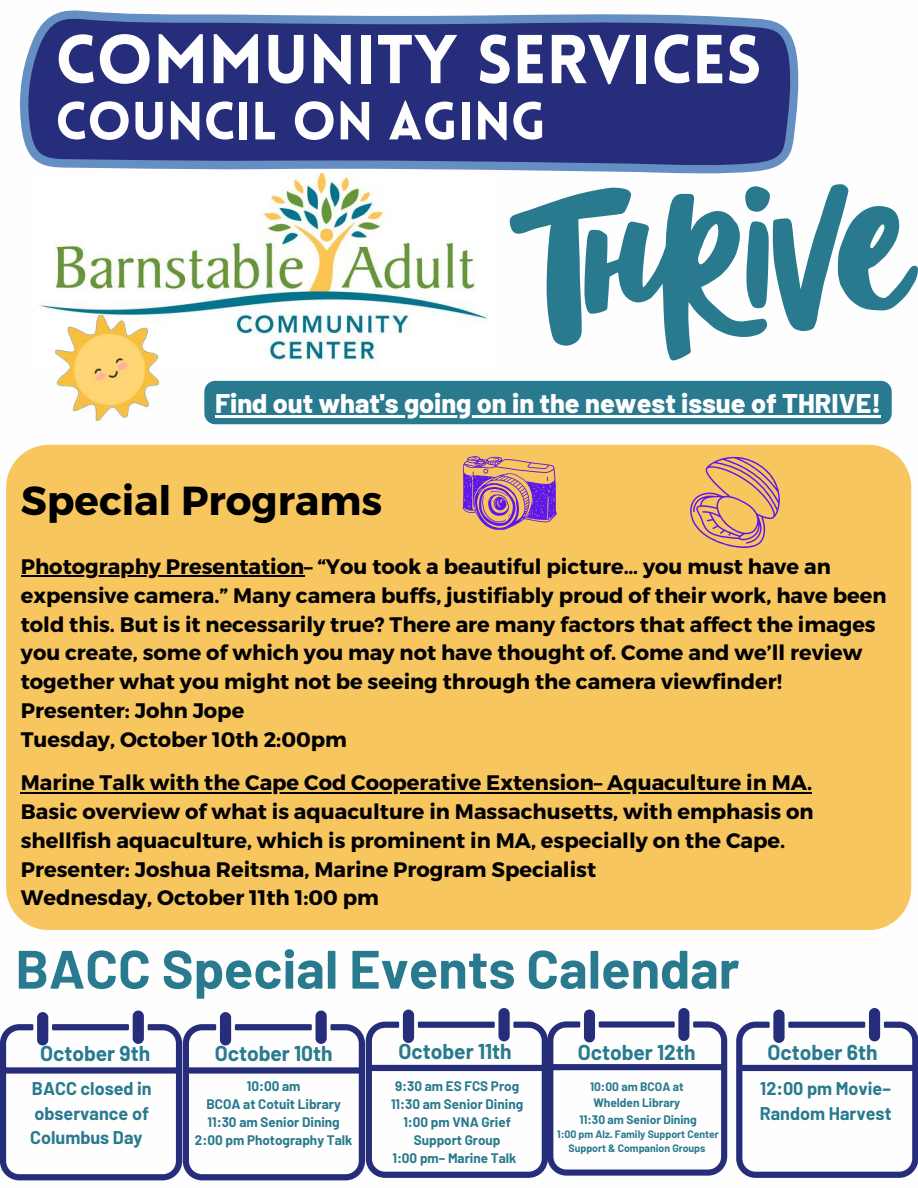
<style>
.page{position:relative;width:918px;height:1188px;background:#fff}
.page>*{position:absolute;margin:0;border:0;box-sizing:border-box;transform-origin:0 0}
.t1{font:900 67.5px "Lovelo";color:#fefefe}
.t2{font:700 54px "Barlow";color:#297a8e}
.t3{font:900 52.5px "Lovelo";color:#fefefe}
.t4{font:700 40.5px "Montserrat";color:#000}
.t5{font:800 27px "Barlow";color:#fefefe}
.t6{font:700 21px/29px "Montserrat";color:#000}
.t7{font:700 21px "Barlow";color:#297a8e}
.t8{font:700 18px/24.8px "Barlow";color:#297a8e}
.t9{font:700 13.5px/18px "Barlow";color:#297a8e;text-align:center}
.t10{font:700 12px/16.6px "Barlow";color:#297a8e;text-align:center}
.t11{font:700 10.5px/14px "Barlow";color:#297a8e;text-align:center}
</style>
<div class="page">
<img style="left:39px;top:174px;width:449px;height:192px">
<svg style="left:510px;top:184px;width:408px;height:176px"></svg>
<img style="left:55px;top:316px;width:104px;height:104px">
<div style="left:37px;top:1012px;width:11px;height:33px;background:#262d7a;border-radius:6px"></div>
<div style="left:133px;top:1011px;width:11px;height:33px;background:#262d7a;border-radius:6px"></div>
<div style="left:220px;top:1012px;width:11px;height:33px;background:#262d7a;border-radius:6px"></div>
<div style="left:316px;top:1011px;width:11px;height:33px;background:#262d7a;border-radius:6px"></div>
<div style="left:403px;top:1010px;width:11px;height:33px;background:#262d7a;border-radius:6px"></div>
<div style="left:498px;top:1008px;width:12px;height:33px;background:#262d7a;border-radius:6px"></div>
<svg style="left:0;top:1021px;width:727px;height:159px"></svg>
<div style="left:584px;top:1010px;width:11px;height:32px;background:#262d7a;border-radius:6px"></div>
<div style="left:678px;top:1008px;width:11px;height:33px;background:#262d7a;border-radius:6px"></div>
<svg style="left:736px;top:1022px;width:182px;height:156px"></svg>
<div style="left:773px;top:1010px;width:12px;height:33px;background:#262d7a;border-radius:6px"></div>
<div style="left:869px;top:1008px;width:11px;height:33px;background:#262d7a;border-radius:6px"></div>
<svg style="left:20px;top:10px;width:779px;height:163px;background:#3b468b"></svg>
<div style="left:6px;top:445px;width:905px;height:485px;background:#f8c65e"></div>
<hr style="left:21px;top:576px;width:283px;height:1px;background:#000">
<hr style="left:21px;top:792px;width:791px;height:1px;background:#000">
<svg style="left:463px;top:456px;width:94px;height:74px;background:#b77c98"></svg>
<svg style="left:690px;top:456px;width:90px;height:94px;background:#dda776"></svg>
<div style="left:204px;top:381px;width:688px;height:43px;background:#297a8e"></div>
<hr style="left:215px;top:415px;width:666px;height:3px;background:#fefefe">
<h1 class="t1" style="left:55px;top:33px;width:708px">COMMUNITY SERVICES</h1>
<h3 class="t3" style="left:55px;top:100px;width:492px">COUNCIL ON AGING</h3>
<p class="t5" style="left:215px;top:386px;width:667px">Find out what's going on in the newest issue of THRIVE!</p>
<h3 class="t4" style="left:21px;top:474px;width:363px">Special Programs</h3>
<p class="t6" style="left:21px;top:551px;width:867px">Photography Presentation– “You took a beautiful picture… you must have an expensive camera.” Many camera buffs, justifiably proud of their work, have been told this. But is it necessarily true? There are many factors that affect the images you create, some of which you may not have thought of. Come and we’ll review together what you might not be seeing through the camera viewfinder!<br>Presenter: John Jope<br>Tuesday, October 10th 2:00pm</p>
<p class="t6" style="left:21px;top:767px;width:794px">Marine Talk with the Cape Cod Cooperative Extension– Aquaculture in MA.<br>Basic overview of what is aquaculture in Massachusetts, with emphasis on shellfish aquaculture, which is prominent in MA, especially on the Cape.<br>Presenter: Joshua Reitsma, Marine Program Specialist<br>Wednesday, October 11th 1:00 pm</p>
<h2 class="t2" style="left:15px;top:935px;width:725px">BACC Special Events Calendar</h2>
<p class="t7" style="left:40px;top:1040px;width:112px">October 9th</p>
<p class="t8" style="left:30px;top:1075px;width:123px">BACC closed in observance of<br>Columbus Day</p>
<p class="t7" style="left:215px;top:1040px;width:120px">October 10th</p>
<p class="t9" style="left:195px;top:1076px;width:159px">10:00 am<br>BCOA at Cotuit Library<br>11:30 am Senior Dining<br>2:00 pm Photography Talk</p>
<p class="t7" style="left:399px;top:1038px;width:115px">October 11th</p>
<p class="t7" style="left:578px;top:1039px;width:119px">October 12th</p>
<p class="t10" style="left:579px;top:1078px;width:119px">10:00 am BCOA at<br>Whelden Library<br>11:30 am Senior Dining</p>
<p class="t11" style="left:557px;top:1127px;width:163px">1:00 pm Alz. Family Support Center<br>Support &amp; Companion Groups</p>
<p class="t9" style="left:391px;top:1076px;width:134px">9:30 am ES FCS Prog<br>11:30 am Senior Dining<br>1:00 pm VNA Grief<br>Support Group<br>1:00 pm– Marine Talk</p>
<p class="t7" style="left:767px;top:1039px;width:112px">October 6th</p>
<p class="t8" style="left:760px;top:1075px;width:133px">12:00 pm Movie–<br>Random Harvest</p>
</div>
